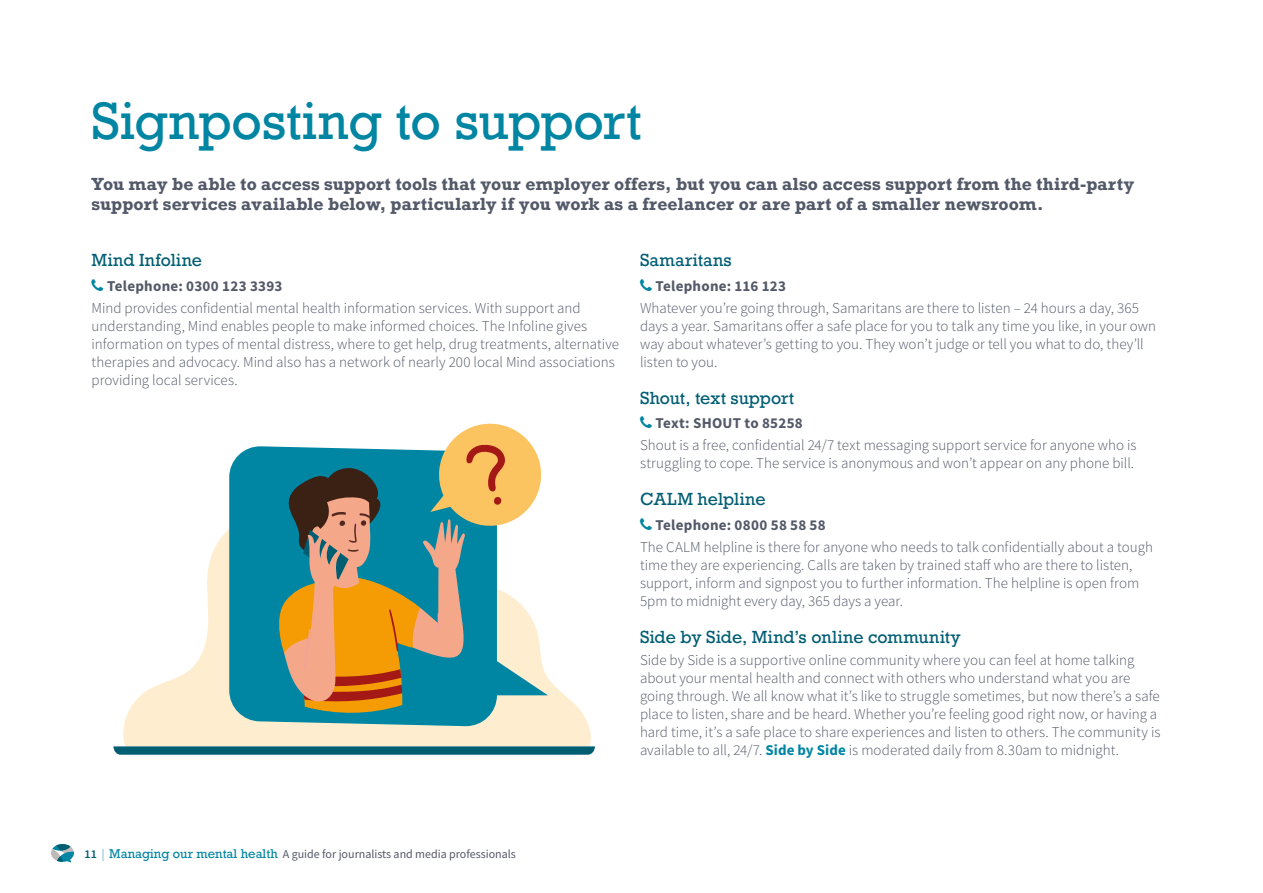
<style>
.page{position:relative;width:1263px;height:893px;background:#fff}
.page>*{position:absolute;margin:0;border:0;box-sizing:border-box;transform-origin:0 0}
.t1{font:49.5px "Rockwell";letter-spacing:-.015em;color:#0085a3}
.t2{font:700 16.5px/19.8px "Rockwell";letter-spacing:.005em;color:#535968}
.t3{font:16.5px "Rockwell";letter-spacing:.005em;color:#005e73}
.t4{font:300 15px/18px "Source Sans Pro";color:#535968}
.t5{font:700 15px "Source Sans Pro";letter-spacing:.02em;color:#535968}
.t6{font:12px "Source Sans Pro";color:#535968}
.s1{font-weight:700;color:#0085a3}
.s2{font-weight:600;color:#005e73}
.s3{font-weight:300;color:#0085a3}
.s4{font-family:"Rockwell";color:#0085a3}
</style>
<div class="page">
<svg style="left:51px;top:844px;width:23px;height:18px"></svg>
<svg style="left:123px;top:529px;width:468px;height:217px"></svg>
<svg style="left:229px;top:446px;width:319px;height:280px;background:#2d98ae"></svg>
<svg style="left:272px;top:423px;width:272px;height:292px;background:#8da08a"></svg>
<svg style="left:113px;top:746px;width:482px;height:9px;background:#146a7d"></svg>
<h1 class="t1" style="left:92px;top:91px;width:552px">Signposting to support</h1>
<p class="t2" style="left:92px;top:174px;width:1044px">You may be able to access support tools that your employer offers, but you can also access support from the third-party support services available below, particularly if you work as a freelancer or are part of a smaller newsroom.</p>
<p class="t3" style="left:92px;top:250px;width:112px">Mind Infoline</p>
<p class="t5" style="left:107px;top:276px;width:177px">Telephone: 0300 123 3393</p>
<p class="t4" style="left:92px;top:299px;width:529px">Mind provides confidential mental health information services. With support and understanding, Mind enables people to make informed choices. The Infoline gives information on types of mental distress, where to get help, drug treatments, alternative therapies and advocacy. Mind also has a network of nearly 200 local Mind associations providing local services.</p>
<p class="t3" style="left:640px;top:250px;width:93px">Samaritans</p>
<p class="t5" style="left:655px;top:276px;width:132px">Telephone: 116 123</p>
<p class="t4" style="left:640px;top:299px;width:518px">Whatever you’re going through, Samaritans are there to listen – 24 hours a day, 365 days a year. Samaritans offer a safe place for you to talk any time you like, in your own way about whatever’s getting to you. They won’t judge or tell you what to do, they’ll listen to you.</p>
<p class="t3" style="left:640px;top:388px;width:156px">Shout, text support</p>
<p class="t5" style="left:655px;top:413px;width:149px">Text: SHOUT to 85258</p>
<p class="t4" style="left:640px;top:436px;width:498px">Shout is a free, confidential 24/7 text messaging support service for anyone who is struggling to cope. The service is anonymous and won’t appear on any phone bill.</p>
<p class="t3" style="left:640px;top:489px;width:127px">CALM helpline</p>
<p class="t5" style="left:655px;top:514px;width:172px">Telephone: 0800 58 58 58</p>
<p class="t4" style="left:640px;top:538px;width:514px">The CALM helpline is there for anyone who needs to talk confidentially about a tough time they are experiencing. Calls are taken by trained staff who are there to listen, support, inform and signpost you to further information. The helpline is open from 5pm to midnight every day, 365 days a year.</p>
<p class="t3" style="left:640px;top:626px;width:322px">Side by Side, Mind’s online community</p>
<p class="t4" style="left:640px;top:651px;width:522px">Side by Side is a supportive online community where you can feel at home talking about your mental health and connect with others who understand what you are going through. We all know what it’s like to struggle sometimes, but now there’s a safe place to listen, share and be heard. Whether you’re feeling good right now, or having a hard time, it’s a safe place to share experiences and listen to others. The community is available to all, 24/7. <span class="s1">Side by Side</span> is moderated daily from 8.30am to midnight.</p>
<p class="t6" style="left:85px;top:846px;width:433px"><span class="s2">11</span> <span class="s3">|</span> <span class="s4">Managing our mental health</span> A guide for journalists and media professionals</p>
</div>
